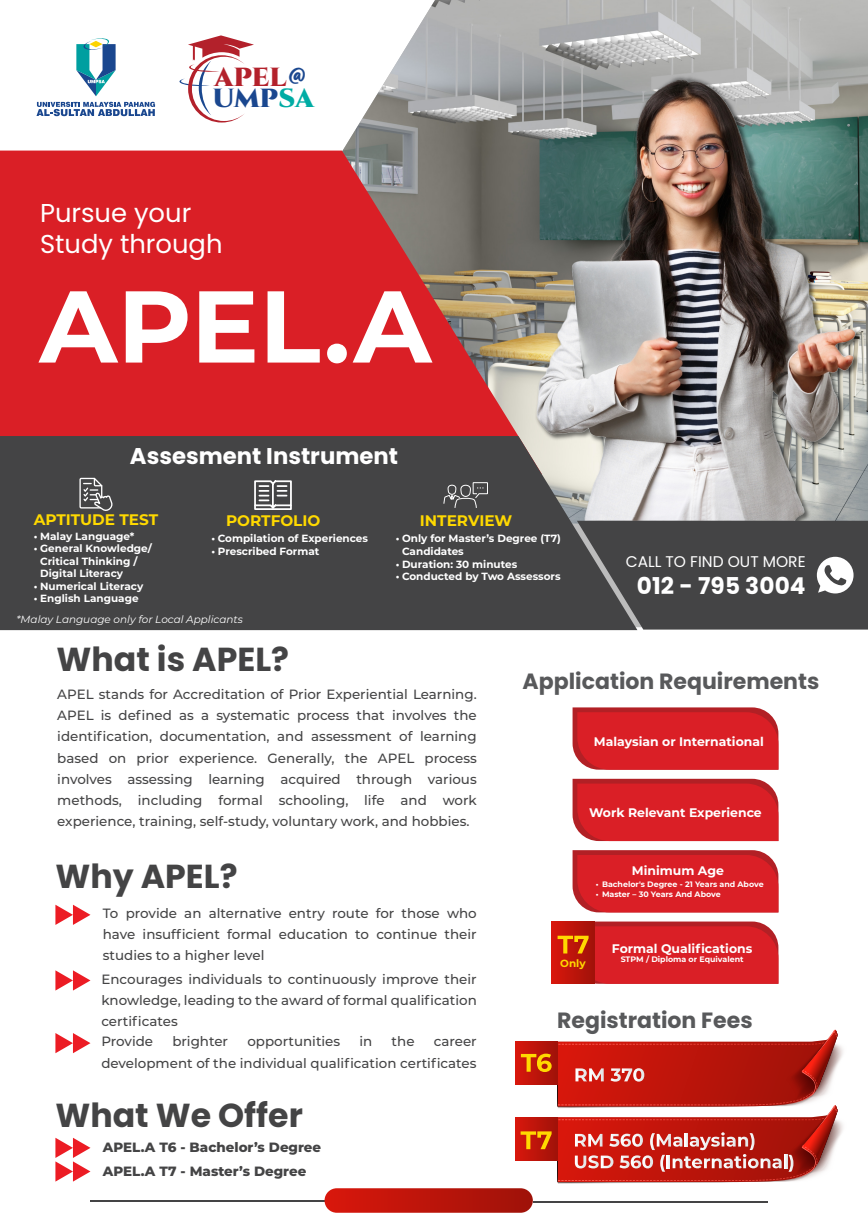
<style>
.page{position:relative;width:868px;height:1228px;background:#fff}
.page>*{position:absolute;margin:0;border:0;box-sizing:border-box;transform-origin:0 0}
.t1{font:700 101.78px "Montserrat";color:#fff}
.t2{font:700 33.22px "Poppins";color:#444445}
.t3{font:900 26.18px/21.3px "Cinzel";color:#b3212b}
.t4{font:25.83px/30.5px "Poppins";color:#fff}
.t5{font:700 23.17px "Poppins";letter-spacing:.005em;color:#fff}
.t6{font:700 22.75px "Poppins";color:#fff}
.t7{font:700 22.05px "Poppins";color:#58595b}
.t8{font:15.47px "Poppins";color:#fff}
.t9{font:700 15.29px "Montserrat";color:#ffd900}
.t10{font:500 13.44px/21.1px "Montserrat";color:#444445;text-align:justify}
.t11{font:800 13.44px/23.2px "Montserrat";color:#444445}
.t12{font:700 12.42px "Montserrat";color:#fff}
.t13{font:700 10.43px/12.5px "Montserrat";color:#fff}
.t14{font:italic 10.43px "Montserrat";color:#fff}
.t15{font:700 10.43px "Montserrat";color:#ffd900}
.t16{font:700 7.91px "Montserrat";color:#fff}
.s1{font-family:"Butterscotch";font-weight:400;font-size:28.73px;color:#1a478f}
.s2{color:#1a478f}
.s3{color:#00aca4}
</style>
<div class="page">
<img style="left:114px;top:0;width:754px;height:521px">
<svg style="left:0;top:151px;width:531px;height:285px;background:#ca3235"></svg>
<div style="left:0;top:436px;width:637px;height:194px;background:#444445"></div>
<svg style="left:55px;top:905px;width:35px;height:20px"></svg>
<svg style="left:55px;top:970px;width:35px;height:20px"></svg>
<svg style="left:55px;top:1033px;width:35px;height:20px"></svg>
<svg style="left:573px;top:707px;width:205px;height:63px;background:#d6252c"></svg>
<svg style="left:573px;top:779px;width:205px;height:62px;background:#d6232a"></svg>
<svg style="left:573px;top:850px;width:205px;height:62px;background:#d6242b"></svg>
<hr style="left:90px;top:1199px;width:235px;height:2px;background:#444445">
<hr style="left:533px;top:1201px;width:234px;height:1px;background:#444445">
<div style="left:325px;top:1188px;width:208px;height:25px;background:linear-gradient(to right,#d8160b,#a0150c);border-radius:12px"></div>
<svg style="left:558px;top:1029px;width:285px;height:155px"></svg>
<div style="left:515px;top:1041px;width:43px;height:43px;background:linear-gradient(to right,#d9170c,#a01209)"></div>
<div style="left:515px;top:1117px;width:43px;height:43px;background:linear-gradient(to right,#d9180c,#a01309)"></div>
<svg style="left:521px;top:1053px;width:31px;height:19px"></svg>
<svg style="left:521px;top:1131px;width:31px;height:18px"></svg>
<svg style="left:79px;top:475px;width:36px;height:37px"></svg>
<svg style="left:253px;top:479px;width:40px;height:33px"></svg>
<svg style="left:443px;top:482px;width:45px;height:27px"></svg>
<img style="left:531px;top:55px;width:328px;height:465px">
<div style="left:577px;top:521px;width:291px;height:108px;background:#444445"></div>
<svg style="left:170px;top:35px;width:84px;height:88px"></svg>
<div style="left:552px;top:921px;width:43px;height:63px;background:#d5170c"></div>
<svg style="left:558px;top:921px;width:220px;height:63px;background:#d32424"></svg>
<svg style="left:55px;top:1138px;width:35px;height:43px"></svg>
<svg style="left:36px;top:37px;width:119px;height:79px"></svg>
<h3 class="t3" style="left:212px;top:67px;width:103px">APEL<span class="s1">@<br></span><span class="s2">UMP</span><span class="s3">SA</span></h3>
<h3 class="t4" style="left:40px;top:198px;width:184px">Pursue your<br>Study through</h3>
<h1 class="t1" style="left:39px;top:253px;width:394px">APEL.A</h1>
<h3 class="t6" style="left:130px;top:443px;width:270px">Assesment Instrument</h3>
<p class="t9" style="left:34px;top:509px;width:126px">APTITUDE TEST</p>
<p class="t13" style="left:34px;top:529px;width:102px">• Malay Language*</p>
<p class="t13" style="left:40px;top:542px;width:113px;text-indent:-6px">• General Knowledge/<br>Critical Thinking /<br>Digital Literacy</p>
<p class="t13" style="left:34px;top:579px;width:111px">• Numerical Literacy</p>
<p class="t13" style="left:34px;top:592px;width:106px">• English Language</p>
<p class="t9" style="left:226px;top:510px;width:96px">PORTFOLIO</p>
<p class="t13" style="left:212px;top:532px;width:158px">• Compilation of Experiences</p>
<p class="t13" style="left:212px;top:544px;width:109px">• Prescribed Format</p>
<p class="t9" style="left:420px;top:510px;width:94px">INTERVIEW</p>
<p class="t13" style="left:402px;top:532px;width:160px;text-indent:-6px">• Only for Master’s Degree (T7)<br>Candidates</p>
<p class="t13" style="left:396px;top:557px;width:123px">• Duration: 30 minutes</p>
<p class="t13" style="left:396px;top:569px;width:166px">• Conducted by Two Assessors</p>
<p class="t14" style="left:17px;top:612px;width:228px">*Malay Language only for Local Applicants</p>
<p class="t8" style="left:626px;top:553px;width:181px">CALL TO FIND OUT MORE</p>
<h3 class="t5" style="left:637px;top:572px;width:170px">012 - 795 3004</h3>
<h2 class="t2" style="left:57px;top:640px;width:234px">What is APEL?</h2>
<p class="t10" style="left:57px;top:683px;width:421px">APEL stands for Accreditation of Prior Experiential Learning.<br>APEL is defined as a systematic process that involves the identification, documentation, and assessment of learning based on prior experience. Generally, the APEL process involves assessing learning acquired through various methods, including formal schooling, life and work experience, training, self-study, voluntary work, and hobbies.</p>
<h2 class="t2" style="left:55px;top:857px;width:184px">Why APEL?</h2>
<p class="t10" style="left:103px;top:902px;width:375px">To provide an alternative entry route for those who have insufficient formal education to continue their studies to a higher level</p>
<p class="t10" style="left:101px;top:968px;width:377px;line-height:21px;text-align:left">Encourages individuals to continuously improve their knowledge, leading to the award of formal qualification certificates<br>Provide</p>
<p class="t10" style="left:172px;top:1030px;width:57px">brighter</p>
<p class="t10" style="left:247px;top:1030px;width:94px">opportunities</p>
<p class="t10" style="left:359px;top:1030px;width:14px">in</p>
<p class="t10" style="left:392px;top:1030px;width:24px">the</p>
<p class="t10" style="left:101px;top:1030px;width:377px;text-align:right">career<br>development of the individual qualification certificates</p>
<h2 class="t2" style="left:55px;top:1096px;width:249px">What We Offer</h2>
<p class="t11" style="left:103px;top:1135px;width:220px">APEL.A T6 - Bachelor’s Degree<br>APEL.A T7 - Master’s Degree</p>
<h3 class="t7" style="left:523px;top:669px;width:298px">Application Requirements</h3>
<p class="t12" style="left:594px;top:733px;width:171px">Malaysian or International</p>
<p class="t12" style="left:589px;top:803px;width:174px">Work Relevant Experience</p>
<p class="t12" style="left:632px;top:862px;width:94px">Minimum Age</p>
<p class="t16" style="left:596px;top:879px;width:170px">• Bachelor's Degree - 21 Years and Above</p>
<p class="t16" style="left:596px;top:888px;width:127px">• Master – 30 Years And Above</p>
<p class="t15" style="left:560px;top:955px;width:27px">Only</p>
<p class="t12" style="left:612px;top:939px;width:142px">Formal Qualifications</p>
<p class="t16" style="left:621px;top:954px;width:124px">STPM / Diploma or Equivalent</p>
<h3 class="t7" style="left:557px;top:1007px;width:197px">Registration Fees</h3>
</div>
